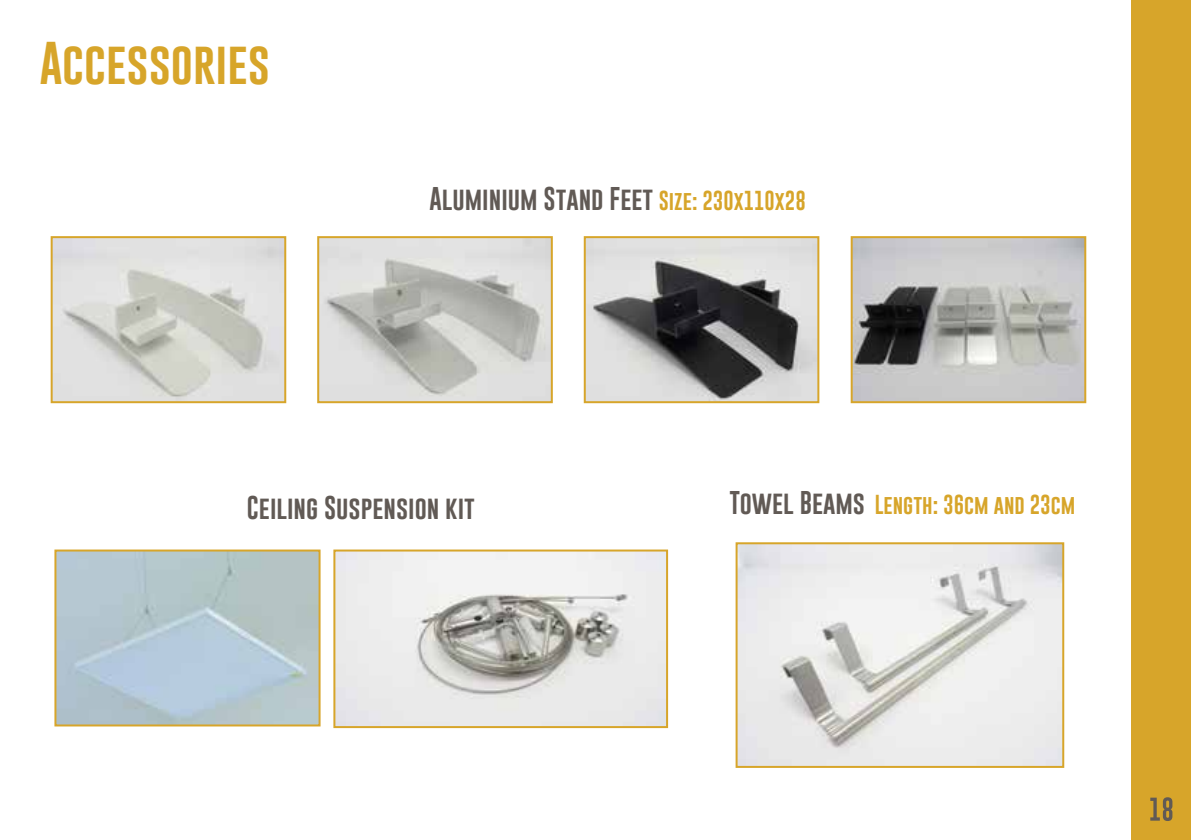
<style>
.page{position:relative;width:1191px;height:840px;background:#fff}
.page>*{position:absolute;margin:0;border:0;box-sizing:border-box;transform-origin:0 0}
.t1{font:44px "Gobold";color:#d7a52a}
.t2{font:24px "Gobold";color:#615a55}
.t3{font:20px "Gobold";color:#d7a52a}
</style>
<div class="page">
<div style="left:1131px;top:0;width:60px;height:839px;background:#d7a52a"></div>
<svg style="left:1150px;top:797px;width:22px;height:23px"></svg>
<img style="left:738px;top:545px;width:323px;height:219px">
<div style="left:735px;top:542px;width:329px;height:225px;border:2px solid #d7a52a"></div>
<div style="left:54px;top:549px;width:266px;height:177px;border:2px solid #d7a52a"></div>
<img style="left:336px;top:552px;width:329px;height:172px">
<div style="left:333px;top:549px;width:335px;height:178px;border:2px solid #d7a52a"></div>
<img style="left:54px;top:239px;width:229px;height:161px">
<div style="left:51px;top:236px;width:235px;height:167px;border:2px solid #d7a52a"></div>
<img style="left:320px;top:239px;width:230px;height:161px">
<div style="left:317px;top:236px;width:236px;height:167px;border:2px solid #d7a52a"></div>
<img style="left:587px;top:239px;width:229px;height:161px">
<div style="left:584px;top:236px;width:235px;height:167px;border:2px solid #d7a52a"></div>
<img style="left:853px;top:239px;width:230px;height:161px">
<div style="left:850px;top:236px;width:236px;height:167px;border:2px solid #d7a52a"></div>
<h1 class="t1" style="left:40px;top:35px;width:232px">Accessories</h1>
<p class="t2" style="left:429px;top:183px;width:225px">Aluminium Stand Feet</p>
<p class="t3" style="left:658px;top:188px;width:149px">Size: 230x110x28</p>
<p class="t2" style="left:247px;top:492px;width:229px">Ceiling Suspension kit</p>
<p class="t2" style="left:729px;top:487px;width:137px">Towel Beams</p>
<p class="t3" style="left:874px;top:491px;width:202px">Length: 36cm and 23cm</p>
</div>
